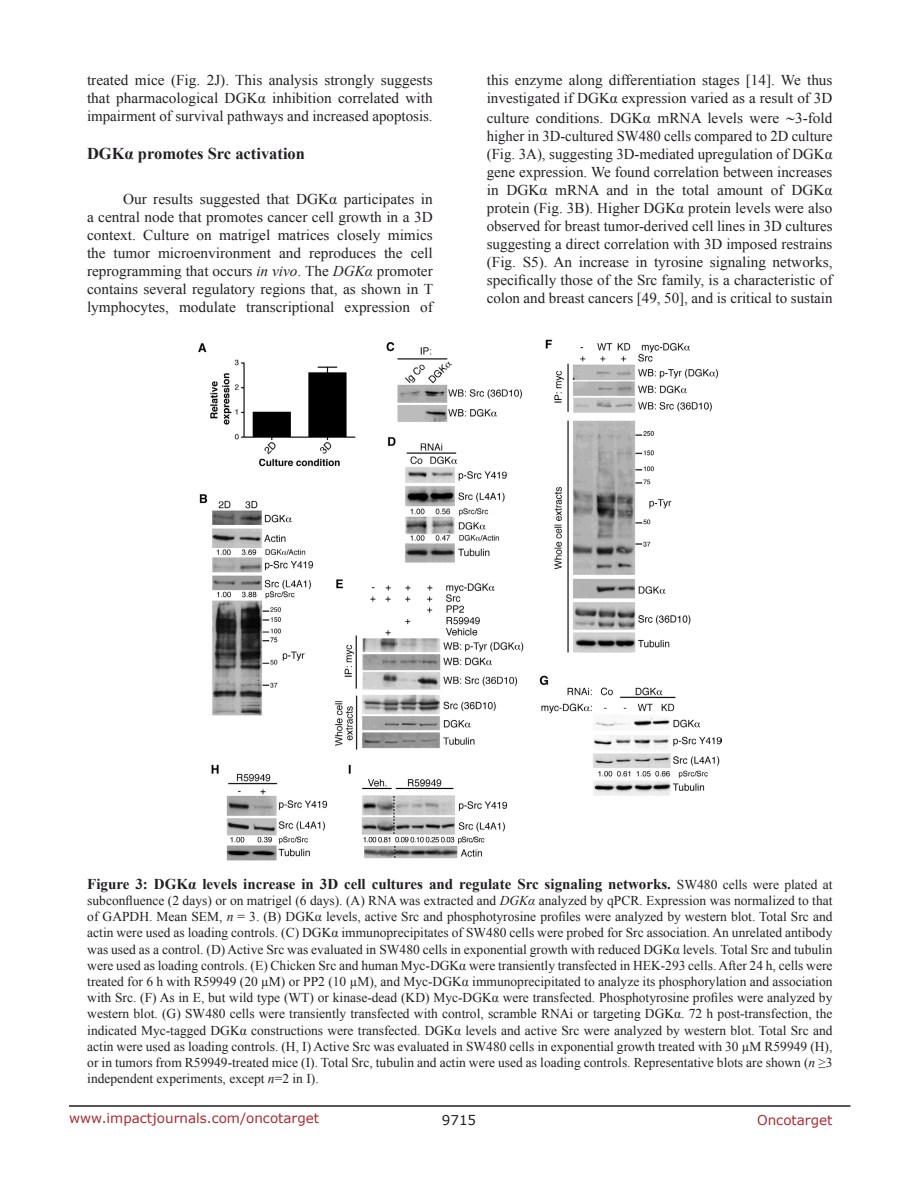
<style>
.page{position:relative;width:918px;height:1188px;background:#fff}
.page>*{position:absolute;margin:0;border:0;box-sizing:border-box;transform-origin:0 0}
.SubHeading{font:700 16.5px "Times New Roman";color:#221f22}
.BodyText{font:15px/18px "Times New Roman";color:#221f22;text-align:justify}
.FigureText{font:700 15px "Times New Roman";color:#221f22}
.FigureText-2{font:13.5px/16.2px "Times New Roman";color:#221f22;text-align:justify}
.t1{font:13.5px "Verdana";color:#ac2b31}
.t2{font:13.5px "Verdana";color:#221f22}
.s1{font-style:italic}
.s2{color:#231f20}
.s3{font-weight:400;font-size:13.5px}
</style>
<div class="page">
<hr style="left:69px;top:1105px;width:781px;height:2px;background:#231f20">
<img style="left:198px;top:339px;width:523px;height:522px">
<p class="BodyText" style="left:87px;top:71px;width:347px">treated mice (Fig. 2J). This analysis strongly suggests that pharmacological DGKα inhibition correlated with impairment of survival pathways and increased apoptosis.</p>
<p class="SubHeading" style="left:87px;top:142px;width:220px">DGKα promotes Src activation</p>
<p class="BodyText" style="left:87px;top:190px;width:348px;text-indent:36px">Our results suggested that DGKα participates in a central node that promotes cancer cell growth in a 3D context. Culture on matrigel matrices closely mimics the tumor microenvironment and reproduces the cell reprogramming that occurs <span class="s1">in vivo</span>. The <span class="s1">DGKα</span> promoter contains several regulatory regions that, as shown in T lymphocytes, modulate transcriptional expression of</p>
<p class="BodyText" style="left:487px;top:71px;width:347px">this enzyme along differentiation stages [14]. We thus investigated if DGKα expression varied as a result of 3D</p>
<p class="BodyText" style="left:487px;top:109px;width:347px">culture conditions. DGKα mRNA levels were <span class="s2">∼</span>3‑fold higher in 3D-cultured SW480 cells compared to 2D culture (Fig. 3A), suggesting 3D-mediated upregulation of DGKα gene expression. We found correlation between increases in DGKα mRNA and in the total amount of DGKα protein (Fig. 3B). Higher DGKα protein levels were also observed for breast tumor-derived cell lines in 3D cultures suggesting a direct correlation with 3D imposed restrains (Fig. S5). An increase in tyrosine signaling networks, specifically those of the Src family, is a characteristic of colon and breast cancers [49, 50], and is critical to sustain</p>
<p class="FigureText" style="left:87px;top:873px;width:747px">Figure 3: DGKα levels increase in 3D cell cultures and regulate Src signaling networks. <span class="s3">SW480 cells were plated at</span></p>
<p class="FigureText-2" style="left:87px;top:892px;width:747px">subconfluence (2 days) or on matrigel (6 days). (A) RNA was extracted and <span class="s1">DGKα</span> analyzed by qPCR. Expression was normalized to that of GAPDH. Mean SEM, <span class="s1">n</span> = 3. (B) DGKα levels, active Src and phosphotyrosine profiles were analyzed by western blot. Total Src and actin were used as loading controls. (C) DGKα immunoprecipitates of SW480 cells were probed for Src association. An unrelated antibody was used as a control. (D) Active Src was evaluated in SW480 cells in exponential growth with reduced DGKα levels. Total Src and tubulin were used as loading controls. (E) Chicken Src and human Myc-DGKα were transiently transfected in HEK-293 cells. After 24 h, cells were treated for 6 h with R59949 (20 µM) or PP2 (10 µM), and Myc-DGKα immunoprecipitated to analyze its phosphorylation and association with Src. (F) As in E, but wild type (WT) or kinase-dead (KD) Myc-DGKα were transfected. Phosphotyrosine profiles were analyzed by western blot. (G) SW480 cells were transiently transfected with control, scramble RNAi or targeting DGKα. 72 h post-transfection, the indicated Myc-tagged DGKα constructions were transfected. DGKα levels and active Src were analyzed by western blot. Total Src and actin were used as loading controls. (H, I) Active Src was evaluated in SW480 cells in exponential growth treated with 30 µM R59949 (H), or in tumors from R59949-treated mice (I). Total Src, tubulin and actin were used as loading controls. Representative blots are shown (<span class="s1">n</span> ≥3 independent experiments, except <span class="s1">n</span>=2 in I).</p>
<p class="t1" style="left:69px;top:1109px;width:252px">www.impactjournals.com/oncotarget</p>
<p class="t2" style="left:442px;top:1111px;width:36px">9715</p>
<p class="t1" style="left:757px;top:1111px;width:77px">Oncotarget</p>
</div>
